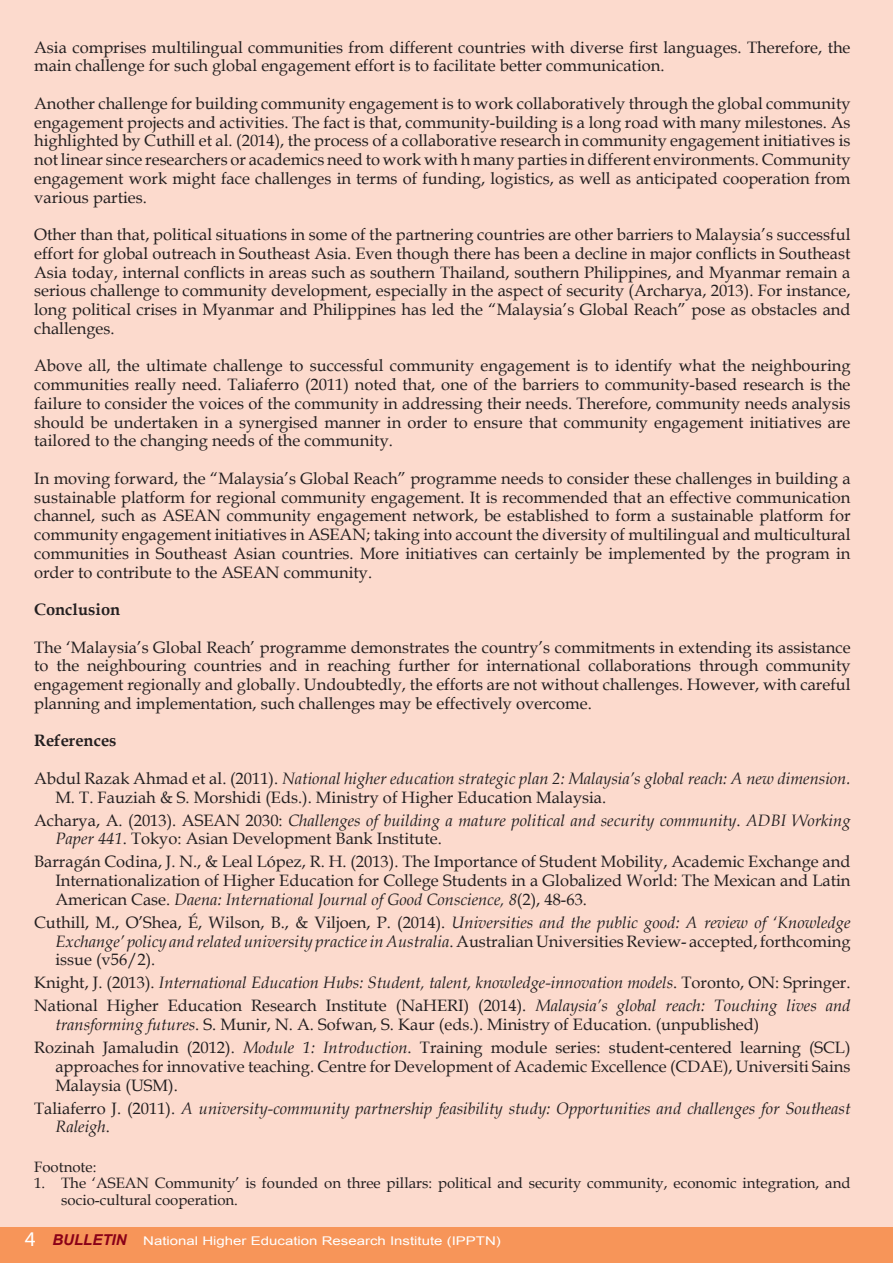
<style>
.page{position:relative;width:893px;height:1263px;background:#fcdacd}
.page>*{position:absolute;margin:0;border:0;box-sizing:border-box;transform-origin:0 0}
.t1{font:16.5px/18.8px "Book Antiqua";color:#231f20;text-align:justify}
.t2{font:italic 16.5px/18.8px "Book Antiqua";color:#231f20}
.t3{font:700 16.5px "Book Antiqua";color:#231f20}
.t4{font:15px/16.5px "Book Antiqua";color:#231f20}
.t5{font:12px "Arial";color:#fff;scale:1.25 1}
.s1{font-style:italic}
.s2{font-style:normal}
.s3{font-family:"Myriad Pro";font-size:21px}
.s4{font-weight:700;font-style:italic;font-size:15px;color:#8a0118}
</style>
<div class="page">
<div style="left:0;top:1227px;width:893px;height:36px;background:#f79559"></div>
<p class="t1" style="left:34px;top:37px;width:818px">Asia comprises multilingual communities from different countries with diverse first languages. Therefore, the main challenge for such global engagement effort is to facilitate better communication.</p>
<p class="t1" style="left:34px;top:93px;width:818px">Another challenge for building community engagement is to work collaboratively through the global community engagement projects and activities. The fact is that, community-building is a long road with many milestones. As highlighted by Cuthill et al. (2014), the process of a collaborative research in community engagement initiatives is not linear since researchers or academics need to work with h many parties in different environments. Community engagement work might face challenges in terms of funding, logistics, as well as anticipated cooperation from various parties.</p>
<p class="t1" style="left:34px;top:225px;width:818px">Other than that, political situations in some of the partnering countries are other barriers to Malaysia’s successful effort for global outreach in Southeast Asia. Even though there has been a decline in major conflicts in Southeast Asia today, internal conflicts in areas such as southern Thailand, southern Philippines, and Myanmar remain a serious challenge to community development, especially in the aspect of security (Archarya, 2013). For instance, long political crises in Myanmar and Philippines has led the “Malaysia’s Global Reach” pose as obstacles and challenges.</p>
<p class="t1" style="left:34px;top:356px;width:818px">Above all, the ultimate challenge to successful community engagement is to identify what the neighbouring communities really need. Taliaferro (2011) noted that, one of the barriers to community-based research is the failure to consider the voices of the community in addressing their needs. Therefore, community needs analysis should be undertaken in a synergised manner in order to ensure that community engagement initiatives are tailored to the changing needs of the community.</p>
<p class="t1" style="left:34px;top:468px;width:818px">In moving forward, the “Malaysia’s Global Reach” programme needs to consider these challenges in building a sustainable platform for regional community engagement. It is recommended that an effective communication channel, such as ASEAN community engagement network, be established to form a sustainable platform for community engagement initiatives in ASEAN; taking into account the diversity of multilingual and multicultural communities in Southeast Asian countries. More initiatives can certainly be implemented by the program in order to contribute to the ASEAN community.</p>
<p class="t3" style="left:34px;top:598px;width:88px">Conclusion</p>
<p class="t1" style="left:34px;top:637px;width:818px">The ‘Malaysia’s Global Reach’ programme demonstrates the country’s commitments in extending its assistance to the neighbouring countries and in reaching further for international collaborations through community engagement regionally and globally. Undoubtedly, the efforts are not without challenges. However, with careful planning and implementation, such challenges may be effectively overcome.</p>
<p class="t3" style="left:34px;top:729px;width:84px">References</p>
<p class="t1" style="left:55px;top:768px;width:797px;text-indent:-21px">Abdul Razak Ahmad et al. (2011). <span class="s1">National higher education strategic plan 2: Malaysia’s global reach: A new dimension.<br></span>M. T. Fauziah &amp; S. Morshidi (Eds.). Ministry of Higher Education Malaysia.</p>
<p class="t2" style="left:55px;top:810px;width:797px;text-indent:-21px"><span class="s2">Acharya, A. (2013). ASEAN 2030:</span> Challenges of building a mature political and security community<span class="s2">.</span> ADBI Working<br>Paper 441<span class="s2">. Tokyo: Asian Development Bank Institute.</span></p>
<p class="t1" style="left:55px;top:852px;width:797px;text-indent:-21px">Barragán Codina, J. N., &amp; Leal López, R. H. (2013). The Importance of Student Mobility, Academic Exchange and Internationalization of Higher Education for College Students in a Globalized World: The Mexican and Latin American Case. <span class="s1">Daena: International Journal of Good Conscience, 8</span>(2), 48-63.</p>
<p class="t1" style="left:55px;top:912px;width:797px;text-indent:-21px">Cuthill, M., O’Shea, É, Wilson, B., &amp; Viljoen, P. (2014). <span class="s1">Universities and the public good: A review of ‘Knowledge Exchange’ policy and related university practice in Australia</span>. Australian Universities Review- accepted, forthcoming issue (v56/2).</p>
<p class="t2" style="left:34px;top:973px;width:818px"><span class="s2">Knight, J. (2013).</span> International Education Hubs: Student, talent, knowledge-innovation models<span class="s2">. Toronto, ON: Springer.</span></p>
<p class="t1" style="left:55px;top:996px;width:797px;text-indent:-21px">National Higher Education Research Institute (NaHERI) (2014). <span class="s1">Malaysia’s global reach: Touching lives and transforming futures</span>. S. Munir, N. A. Sofwan, S. Kaur (eds.). Ministry of Education. (unpublished)</p>
<p class="t1" style="left:55px;top:1038px;width:797px;text-indent:-21px">Rozinah Jamaludin (2012). <span class="s1">Module 1: Introduction</span>. Training module series: student-centered learning (SCL) approaches for innovative teaching. Centre for Development of Academic Excellence (CDAE), Universiti Sains Malaysia (USM).</p>
<p class="t2" style="left:55px;top:1098px;width:797px;text-indent:-21px"><span class="s2">Taliaferro J. (2011).</span> A university-community partnership feasibility study: Opportunities and challenges for Southeast<br>Raleigh<span class="s2">.</span></p>
<p class="t4" style="left:34px;top:1158px;width:64px">Footnote:</p>
<p class="t4" style="left:61px;top:1175px;width:791px;text-indent:-27px">1. The ‘ASEAN Community’ is founded on three pillars: political and security community, economic integration, and socio-cultural cooperation.</p>
<p class="t5" style="left:25px;top:1233px;width:382px"><span class="s3">4</span> <span class="s4">BULLETIN</span> National Higher Education Research Institute (IPPTN)</p>
</div>
